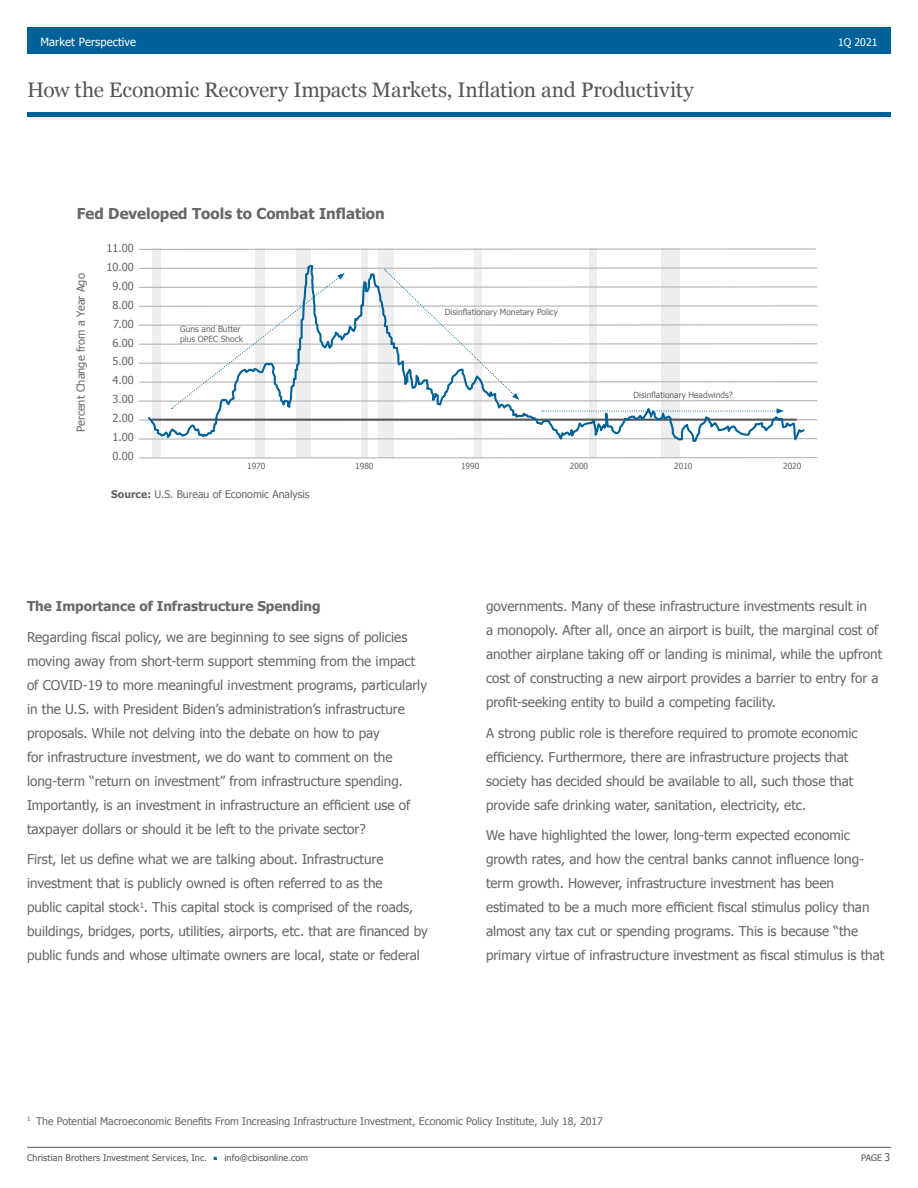
<style>
.page{position:relative;width:918px;height:1188px;background:#fff}
.page>*{position:absolute;margin:0;border:0;box-sizing:border-box;transform-origin:0 0}
.Master__Title{font:21px "Georgia";letter-spacing:-.01em;color:#55565a}
.t1{font:700 15px "Tahoma";color:#66676b}
.t2{font:700 14.1px "Tahoma";color:#66676b}
.t3{font:13.5px/24px "Tahoma";color:#66676b}
.t4{font:700 13.5px "Tahoma";color:#66676b}
.t5{font:11.25px "Tahoma";letter-spacing:.01em;color:#fff}
.t6{font:10.95px/18.9px "Tahoma";color:#66676b;text-align:right}
.t7{font:10.5px "Tahoma";color:#66676b}
.t8{font:10.5px "Tahoma";color:#fff}
.t9{font:9.45px "Tahoma";color:#66676b}
.Blue_Subhead{font:9px "Tahoma";letter-spacing:.015em;color:#55565a}
.t10{font:8.4px/9.4px "Tahoma";color:#66676b}
.s1{font-weight:700}
.s2{font-size:10.5px}
</style>
<div class="page">
<div style="left:27px;top:112px;width:864px;height:5px;background:#006298"></div>
<hr style="left:27px;top:1147px;width:864px;height:1px;background:#55565a">
<div style="left:27px;top:27px;width:864px;height:27px;background:#006298"></div>
<div style="left:152px;top:249px;width:8px;height:209px;background:#eee"></div>
<div style="left:255px;top:249px;width:10px;height:209px;background:#eee"></div>
<div style="left:296px;top:249px;width:15px;height:209px;background:#eee"></div>
<div style="left:361px;top:249px;width:6px;height:209px;background:#eee"></div>
<div style="left:474px;top:249px;width:8px;height:209px;background:#eee"></div>
<div style="left:590px;top:249px;width:7px;height:209px;background:#eee"></div>
<div style="left:661px;top:249px;width:19px;height:209px;background:#eee"></div>
<div style="left:379px;top:249px;width:15px;height:209px;background:#eee"></div>
<hr style="left:139px;top:249px;width:677px;height:1px;background:#aaabac">
<hr style="left:139px;top:268px;width:678px;height:1px;background:#aaabac">
<hr style="left:139px;top:287px;width:678px;height:1px;background:#aaabac">
<hr style="left:139px;top:306px;width:678px;height:1px;background:#aaabac">
<hr style="left:139px;top:325px;width:678px;height:1px;background:#aaabac">
<hr style="left:139px;top:344px;width:678px;height:1px;background:#aaabac">
<hr style="left:139px;top:363px;width:678px;height:1px;background:#aaabac">
<hr style="left:139px;top:382px;width:678px;height:1px;background:#aaabac">
<hr style="left:139px;top:400px;width:678px;height:1px;background:#aaabac">
<hr style="left:139px;top:419px;width:678px;height:1px;background:#aaabac">
<hr style="left:139px;top:438px;width:678px;height:1px;background:#aaabac">
<hr style="left:139px;top:457px;width:678px;height:1px;background:#aaabac">
<svg style="left:146px;top:264px;width:660px;height:183px"></svg>
<p class="t5" style="left:40px;top:35px;width:97px">Market Perspective</p>
<p class="t8" style="left:838px;top:35px;width:41px">1Q 2021</p>
<p class="Master__Title" style="left:27px;top:74px;width:668px">How the Economic Recovery Impacts Markets, Inflation and Productivity</p>
<p class="t2" style="left:76px;top:197px;width:292px">Fed Developed Tools to Combat Inflation</p>
<p class="t1" style="left:77px;top:203px;width:309px">Fed Developed Tools to Combat Inflation</p>
<p class="t6" style="left:71px;top:432px;width:160px;rotate:-90deg">Percent Change from a Year Ago</p>
<p class="t6" style="left:106px;top:238px;width:29px">11.00<br>10.00<br>9.00<br>8.00<br>7.00<br>6.00<br>5.00<br>4.00<br>3.00<br>2.00<br>1.00<br>0.00</p>
<p class="t10" style="left:180px;top:324px;width:64px">Guns and Butter plus OPEC Shock</p>
<p class="t10" style="left:445px;top:307px;width:115px">Disinflationary Monetary Policy</p>
<p class="t10" style="left:634px;top:390px;width:101px">Disinflationary Headwinds?</p>
<p class="t10" style="left:247px;top:461px;width:20px">1970</p>
<p class="t7" style="left:111px;top:487px;width:200px"><span class="s1">Source:</span> U.S. Bureau of Economic Analysis</p>
<p class="t9" style="left:108px;top:491px;width:180px"><span class="s1">Source:</span> U.S. Bureau of Economic Analysis</p>
<p class="t10" style="left:355px;top:461px;width:20px">1980</p>
<p class="t10" style="left:461px;top:461px;width:20px">1990</p>
<p class="t10" style="left:570px;top:461px;width:20px">2000</p>
<p class="t10" style="left:674px;top:461px;width:20px">2010</p>
<p class="t10" style="left:783px;top:461px;width:20px">2020</p>
<p class="t4" style="left:27px;top:596px;width:295px">The Importance of Infrastructure Spending</p>
<p class="t3" style="left:27px;top:624px;width:402px">Regarding fiscal policy, we are beginning to see signs of policies moving away from short-term support stemming from the impact of COVID-19 to more meaningful investment programs, particularly in the U.S. with President Biden’s administration’s infrastructure proposals. While not delving into the debate on how to pay<br>for infrastructure investment, we do want to comment on the long-term “return on investment” from infrastructure spending.<br>Importantly, is an investment in infrastructure an efficient use of taxpayer dollars or should it be left to the private sector?</p>
<p class="t3" style="left:27px;top:847px;width:402px">First, let us define what we are talking about. Infrastructure investment that is publicly owned is often referred to as the<br>public capital stock<sup>1</sup>. This capital stock is comprised of the roads, buildings, bridges, ports, utilities, airports, etc. that are financed by public funds and whose ultimate owners are local, state or federal</p>
<p class="t3" style="left:486px;top:593px;width:398px">governments. Many of these infrastructure investments result in<br>a monopoly. After all, once an airport is built, the marginal cost of another airplane taking off or landing is minimal, while the upfront cost of constructing a new airport provides a barrier to entry for a profit-seeking entity to build a competing facility.</p>
<p class="t3" style="left:486px;top:720px;width:373px">A strong public role is therefore required to promote economic efficiency. Furthermore, there are infrastructure projects that society has decided should be available to all, such those that provide safe drinking water, sanitation, electricity, etc.</p>
<p class="t3" style="left:486px;top:823px;width:400px">We have highlighted the lower, long-term expected economic growth rates, and how the central banks cannot influence long&shy;term growth. However, infrastructure investment has been estimated to be a much more efficient fiscal stimulus policy than almost any tax cut or spending programs. This is because “the primary virtue of infrastructure investment as fiscal stimulus is that</p>
<p class="t7" style="left:27px;top:1114px;width:577px"><sup>1</sup> The Potential Macroeconomic Benefits From Increasing Infrastructure Investment, Economic Policy Institute, July 18, 2017</p>
<p class="Blue_Subhead" style="left:27px;top:1152px;width:283px">Christian Brothers Investment Services, Inc. <sup>■</sup> info@cbisonline.com</p>
<p class="Blue_Subhead" style="left:861px;top:1152px;width:31px">PAGE <span class="s2">3</span></p>
</div>
